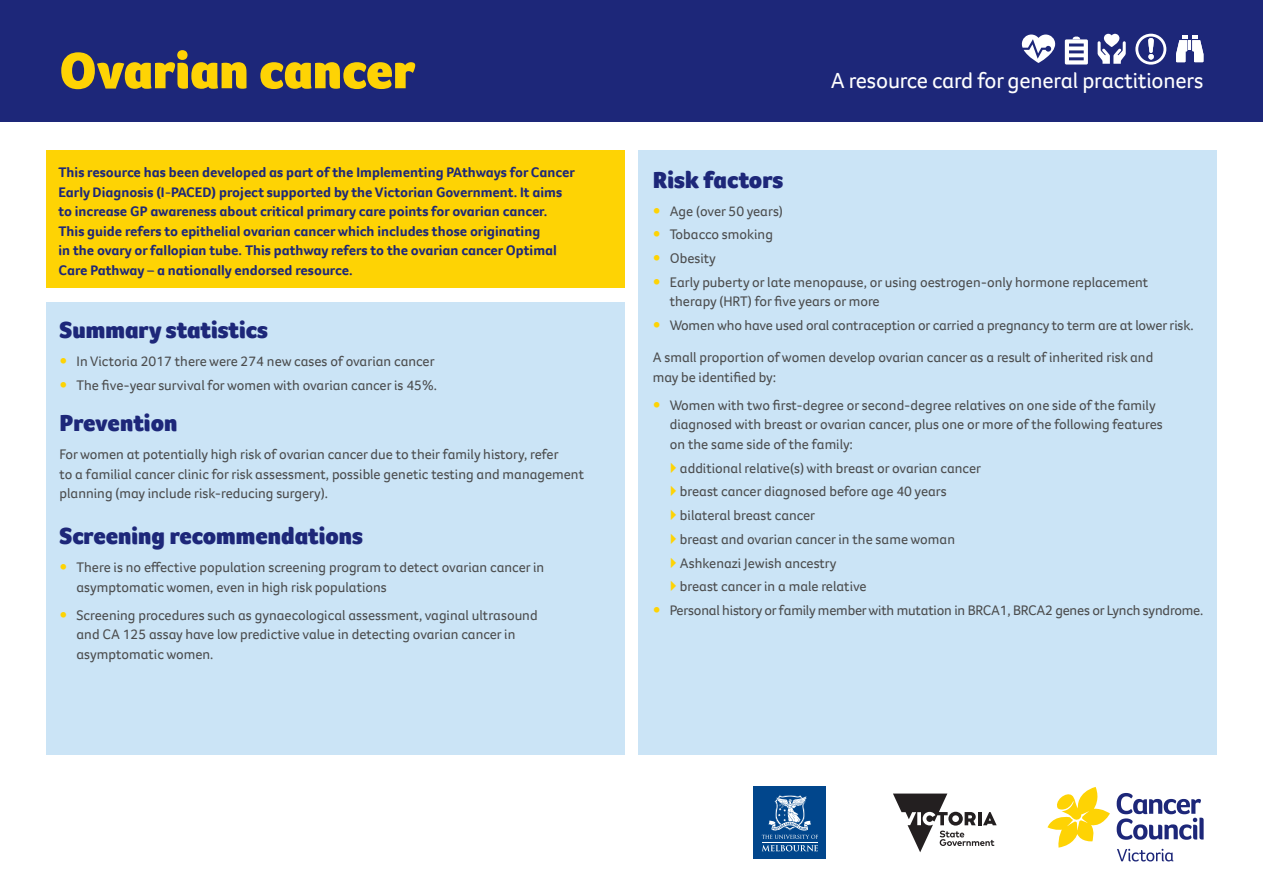
<style>
.page{position:relative;width:1263px;height:893px;background:#fff}
.page>*{position:absolute;margin:0;border:0;box-sizing:border-box;transform-origin:0 0}
.t1{font:900 52.5px "Foco CC";color:#fed304}
.sub_heading{font:900 24px "Foco CC App";color:#1d2779}
.t2{font:22.5px "Foco CC";letter-spacing:-.01em;color:#fff}
.bullets{font:14.25px/19.5px "Foco CC App";color:#4b4c4d}
.body{font:700 14.25px/19.5px "Foco CC App";color:#1d2779}
.body-2{font:14.25px/19.5px "Foco CC App";color:#4b4c4d}
</style>
<div class="page">
<svg style="left:1047px;top:787px;width:63px;height:61px"></svg>
<svg style="left:1117px;top:793px;width:86px;height:47px"></svg>
<svg style="left:1117px;top:849px;width:56px;height:12px"></svg>
<svg style="left:893px;top:793px;width:104px;height:59px"></svg>
<div style="left:754px;top:787px;width:72px;height:72px;background:#01468c"></div>
<hr style="left:762px;top:842px;width:56px;height:1px;background:#fff">
<svg style="left:762px;top:845px;width:56px;height:6px"></svg>
<svg style="left:762px;top:795px;width:56px;height:44px"></svg>
<div style="left:0;top:0;width:1263px;height:121px;background:#1d2779"></div>
<svg style="left:1176px;top:35px;width:27px;height:27px"></svg>
<svg style="left:1135px;top:34px;width:31px;height:31px"></svg>
<svg style="left:1022px;top:35px;width:33px;height:28px"></svg>
<svg style="left:1065px;top:37px;width:23px;height:28px"></svg>
<svg style="left:1097px;top:34px;width:29px;height:30px"></svg>
<div style="left:46px;top:150px;width:579px;height:138px;background:#fed304"></div>
<div style="left:46px;top:302px;width:579px;height:453px;background:#cbe4f6"></div>
<div style="left:638px;top:150px;width:579px;height:605px;background:#cbe4f6"></div>
<p class="t1" style="left:60px;top:36px;width:357px">Ovarian cancer</p>
<p class="body" style="left:58px;top:163px;width:518px">This resource has been developed as part of the Implementing PAthways for Cancer Early Diagnosis (I-PACED) project supported by the Victorian Government. It aims to increase GP awareness about critical primary care points for ovarian cancer.<br>This guide refers to epithelial ovarian cancer which includes those originating<br>in the ovary or fallopian tube. This pathway refers to the ovarian cancer Optimal Care Pathway – a nationally endorsed resource.</p>
<p class="sub_heading" style="left:60px;top:314px;width:210px">Summary statistics</p>
<p class="bullets" style="left:77px;top:351px;width:360px">In Victoria 2017 there were 274 new cases of ovarian cancer</p>
<p class="bullets" style="left:77px;top:375px;width:362px">The five-year survival for women with ovarian cancer is 45%.</p>
<p class="sub_heading" style="left:60px;top:407px;width:119px">Prevention</p>
<p class="body-2" style="left:60px;top:445px;width:526px">For women at potentially high risk of ovarian cancer due to their family history, refer<br>to a familial cancer clinic for risk assessment, possible genetic testing and management planning (may include risk-reducing surgery).</p>
<p class="sub_heading" style="left:60px;top:520px;width:305px">Screening recommendations</p>
<p class="bullets" style="left:77px;top:557px;width:469px">There is no effective population screening program to detect ovarian cancer in asymptomatic women, even in high risk populations</p>
<p class="bullets" style="left:77px;top:605px;width:463px">Screening procedures such as gynaecological assessment, vaginal ultrasound and CA 125 assay have low predictive value in detecting ovarian cancer in asymptomatic women.</p>
<p class="t2" style="left:831px;top:66px;width:374px">A resource card for general practitioners</p>
<p class="sub_heading" style="left:653px;top:164px;width:132px">Risk factors</p>
<p class="bullets" style="left:670px;top:201px;width:115px">Age (over 50 years)</p>
<p class="bullets" style="left:670px;top:225px;width:105px">Tobacco smoking</p>
<p class="bullets" style="left:670px;top:248px;width:48px">Obesity</p>
<p class="bullets" style="left:670px;top:272px;width:480px">Early puberty or late menopause, or using oestrogen-only hormone replacement therapy (HRT) for five years or more</p>
<p class="bullets" style="left:670px;top:315px;width:525px">Women who have used oral contraception or carried a pregnancy to term are at lower risk.</p>
<p class="body-2" style="left:653px;top:348px;width:502px">A small proportion of women develop ovarian cancer as a result of inherited risk and may be identified by:</p>
<p class="bullets" style="left:670px;top:395px;width:495px">Women with two first-degree or second-degree relatives on one side of the family diagnosed with breast or ovarian cancer, plus one or more of the following features on the same side of the family:</p>
<p class="bullets" style="left:680px;top:458px;width:303px">additional relative(s) with breast or ovarian cancer</p>
<p class="bullets" style="left:680px;top:482px;width:268px">breast cancer diagnosed before age 40 years</p>
<p class="bullets" style="left:680px;top:505px;width:137px">bilateral breast cancer</p>
<p class="bullets" style="left:680px;top:529px;width:277px">breast and ovarian cancer in the same woman</p>
<p class="bullets" style="left:680px;top:553px;width:158px">Ashkenazi Jewish ancestry</p>
<p class="bullets" style="left:680px;top:577px;width:188px">breast cancer in a male relative</p>
<p class="bullets" style="left:670px;top:600px;width:535px">Personal history or family member with mutation in BRCA1, BRCA2 genes or Lynch syndrome.</p>
</div>
